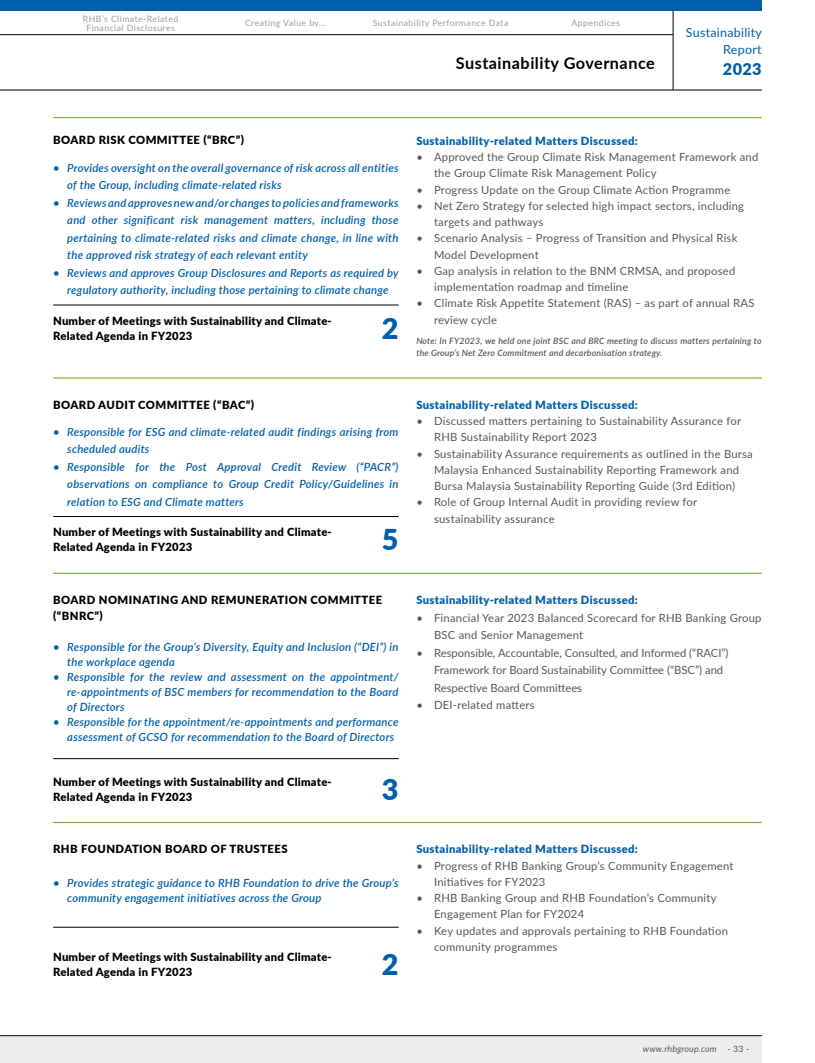
<style>
.page{position:relative;width:815px;height:1063px;background:#fff}
.page>*{position:absolute;margin:0;border:0;box-sizing:border-box;transform-origin:0 0}
.t1{font:900 28.75px "Lato";color:#005faa}
.t2{font:700 16.25px "Lato";letter-spacing:.03em;color:#000}
.t3{font:900 16.25px "Lato";color:#005faa}
.t4{font:12.5px/17.5px "Lato";letter-spacing:.02em;color:#005faa;text-align:right}
.t5{font:italic 600 11.25px/17.5px "Lato";letter-spacing:.02em;color:#005faa}
.t6{font:11.25px/16.2px "Lato";letter-spacing:.02em;color:#575756}
.t7{font:900 11.25px/15px "Lato";letter-spacing:.02em;color:#000}
.t8{font:900 11.25px "Lato";letter-spacing:.03em;color:#005faa}
.t9{font:11.25px/17.5px "Lato";color:#575756}
.t10{font:900 11.25px/16.2px "Lato";letter-spacing:.04em;color:#000}
.t11{font:italic 600 8.75px/12.5px "Lato";letter-spacing:.02em;color:#575756}
.t12{font:8.75px/8.8px "Lato";letter-spacing:.05em;color:#9d9d9c;text-align:center}
.t13{font:italic 8.75px "Lato";letter-spacing:.02em;color:#575756}
.s1{font-style:normal}
</style>
<div class="page">
<div style="left:0;top:1036px;width:762px;height:27px;background:#ededed"></div>
<hr style="left:0;top:1035px;width:762px;height:1px;background:#000">
<hr style="left:0;top:90px;width:762px;height:1px;background:#000">
<hr style="left:673px;top:11px;width:1px;height:79px;background:#000">
<hr style="left:0;top:34px;width:673px;height:1px;background:#000">
<div style="left:0;top:0;width:762px;height:11px;background:#005faa"></div>
<hr style="left:53px;top:305px;width:346px;height:1px;background:#000">
<hr style="left:53px;top:516px;width:346px;height:1px;background:#000">
<hr style="left:53px;top:758px;width:346px;height:1px;background:#000">
<hr style="left:53px;top:927px;width:346px;height:1px;background:#000">
<hr style="left:53px;top:117px;width:709px;height:1px;background:#76b835">
<hr style="left:53px;top:377px;width:709px;height:2px;background:#76b835">
<hr style="left:53px;top:573px;width:709px;height:1px;background:#76b835">
<hr style="left:53px;top:822px;width:709px;height:1px;background:#76b835">
<p class="t12" style="left:83px;top:14px;width:97px">RHB’s Climate-Related<br>Financial Disclosures</p>
<p class="t12" style="left:245px;top:18px;width:83px">Creating Value by...</p>
<p class="t12" style="left:373px;top:18px;width:137px">Sustainability Performance Data</p>
<p class="t12" style="left:571px;top:18px;width:50px">Appendices</p>
<h2 class="t2" style="left:456px;top:51px;width:201px">Sustainability Governance</h2>
<p class="t4" style="left:686px;top:23px;width:78px">Sustainability<br>Report</p>
<h2 class="t3" style="left:723px;top:57px;width:40px">2023</h2>
<p class="t10" style="left:53px;top:132px;width:192px">BOARD RISK COMMITTEE (“BRC”)</p>
<p class="t5" style="left:67px;top:158px;width:333px;text-indent:-14px">• Provides oversight on the overall governance of risk across all entities of the Group, including climate-related risks</p>
<p class="t5" style="left:67px;top:193px;width:333px;text-align:justify;text-indent:-14px">• Reviews and approves new and/or changes to policies and frameworks and other significant risk management matters, including those pertaining to climate-related risks and climate change, in line with the approved risk strategy of each relevant entity</p>
<p class="t5" style="left:53px;top:263px;width:347px;text-align:center">• Reviews and approves Group Disclosures and Reports as required by regulatory authority, including those pertaining to climate change</p>
<p class="t7" style="left:53px;top:313px;width:280px">Number of Meetings with Sustainability and Climate-<br>Related Agenda in FY2023</p>
<p class="t10" style="left:53px;top:396px;width:203px">BOARD AUDIT COMMITTEE (“BAC”)</p>
<h1 class="t1" style="left:382px;top:307px;width:18px">2</h1>
<p class="t5" style="left:67px;top:422px;width:333px;text-indent:-14px">• Responsible for ESG and climate-related audit findings arising from scheduled audits</p>
<p class="t5" style="left:67px;top:457px;width:333px;text-align:justify;text-indent:-14px">• Responsible for the Post Approval Credit Review (“PACR”) observations on compliance to Group Credit Policy/Guidelines in relation to ESG and Climate matters</p>
<p class="t7" style="left:53px;top:524px;width:280px">Number of Meetings with Sustainability and Climate-<br>Related Agenda in FY2023</p>
<h1 class="t1" style="left:382px;top:518px;width:18px">5</h1>
<p class="t10" style="left:53px;top:592px;width:331px">BOARD NOMINATING AND REMUNERATION COMMITTEE (“BNRC”)</p>
<p class="t5" style="left:67px;top:639px;width:333px;line-height:15px;text-indent:-14px">• Responsible for the Group’s Diversity, Equity and Inclusion (“DEI”) in the workplace agenda</p>
<p class="t5" style="left:67px;top:669px;width:333px;line-height:15px;text-align:justify;text-indent:-14px">• Responsible for the review and assessment on the appointment/ re-appointments of BSC members for recommendation to the Board of Directors</p>
<p class="t5" style="left:67px;top:714px;width:333px;line-height:15px;text-indent:-14px">• Responsible for the appointment/re-appointments and performance assessment of GCSO for recommendation to the Board of Directors</p>
<p class="t7" style="left:53px;top:773px;width:280px">Number of Meetings with Sustainability and Climate-<br>Related Agenda in FY2023</p>
<p class="t10" style="left:53px;top:841px;width:236px">RHB FOUNDATION BOARD OF TRUSTEES</p>
<h1 class="t1" style="left:382px;top:768px;width:18px">3</h1>
<p class="t5" style="left:67px;top:875px;width:333px;line-height:15px;text-indent:-14px">• Provides strategic guidance to RHB Foundation to drive the Group’s community engagement initiatives across the Group</p>
<p class="t7" style="left:53px;top:949px;width:280px">Number of Meetings with Sustainability and Climate-<br>Related Agenda in FY2023</p>
<h1 class="t1" style="left:382px;top:943px;width:18px">2</h1>
<p class="t8" style="left:416px;top:132px;width:223px">Sustainability-related Matters Discussed:</p>
<p class="t6" style="left:434px;top:149px;width:326px;text-indent:-18px">• Approved the Group Climate Risk Management Framework and the Group Climate Risk Management Policy</p>
<p class="t6" style="left:416px;top:181px;width:315px">• Progress Update on the Group Climate Action Programme</p>
<p class="t6" style="left:434px;top:197px;width:312px;text-indent:-18px">• Net Zero Strategy for selected high impact sectors, including targets and pathways</p>
<p class="t6" style="left:434px;top:230px;width:305px;text-indent:-18px">• Scenario Analysis – Progress of Transition and Physical Risk<br>Model Development</p>
<p class="t6" style="left:434px;top:262px;width:303px;text-indent:-18px">• Gap analysis in relation to the BNM CRMSA, and proposed implementation roadmap and timeline</p>
<p class="t6" style="left:434px;top:295px;width:322px;text-indent:-18px">• Climate Risk Appetite Statement (RAS) – as part of annual RAS review cycle</p>
<p class="t11" style="left:416px;top:334px;width:347px">Note: In FY2023, we held one joint BSC and BRC meeting to discuss matters pertaining to the Group’s Net Zero Commitment and decarbonisation strategy.</p>
<p class="t8" style="left:416px;top:396px;width:223px">Sustainability-related Matters Discussed:</p>
<p class="t6" style="left:434px;top:413px;width:309px;text-indent:-18px">• Discussed matters pertaining to Sustainability Assurance for<br>RHB Sustainability Report 2023</p>
<p class="t6" style="left:416px;top:445px;width:338px;text-align:center">• Sustainability Assurance requirements as outlined in the Bursa<br>Malaysia Enhanced Sustainability Reporting Framework and<br>Bursa Malaysia Sustainability Reporting Guide (3rd Edition)</p>
<p class="t6" style="left:434px;top:494px;width:265px;text-indent:-18px">• Role of Group Internal Audit in providing review for sustainability assurance</p>
<p class="t8" style="left:416px;top:592px;width:223px">Sustainability-related Matters Discussed:</p>
<p class="t6" style="left:434px;top:608px;width:329px;line-height:17.5px;text-indent:-18px">• Financial Year 2023 Balanced Scorecard for RHB Banking Group<br>BSC and Senior Management</p>
<p class="t9" style="left:434px;top:643px;width:296px;text-indent:-18px">• Responsible, Accountable, Consulted, and Informed (“RACI”)<br>Framework for Board Sustainability Committee (“BSC”) and<br>Respective Board Committees</p>
<p class="t6" style="left:416px;top:697px;width:120px">• DEI-related matters</p>
<p class="t8" style="left:416px;top:841px;width:223px">Sustainability-related Matters Discussed:</p>
<p class="t6" style="left:434px;top:857px;width:301px;text-indent:-18px">• Progress of RHB Banking Group’s Community Engagement<br>Initiatives for FY2023</p>
<p class="t6" style="left:434px;top:889px;width:284px;text-indent:-18px">• RHB Banking Group and RHB Foundation’s Community<br>Engagement Plan for FY2024</p>
<p class="t6" style="left:434px;top:922px;width:295px;text-indent:-18px">• Key updates and approvals pertaining to RHB Foundation community programmes</p>
<p class="t13" style="left:643px;top:1043px;width:108px">www.rhbgroup.com <span class="s1">- 33 -</span></p>
</div>
